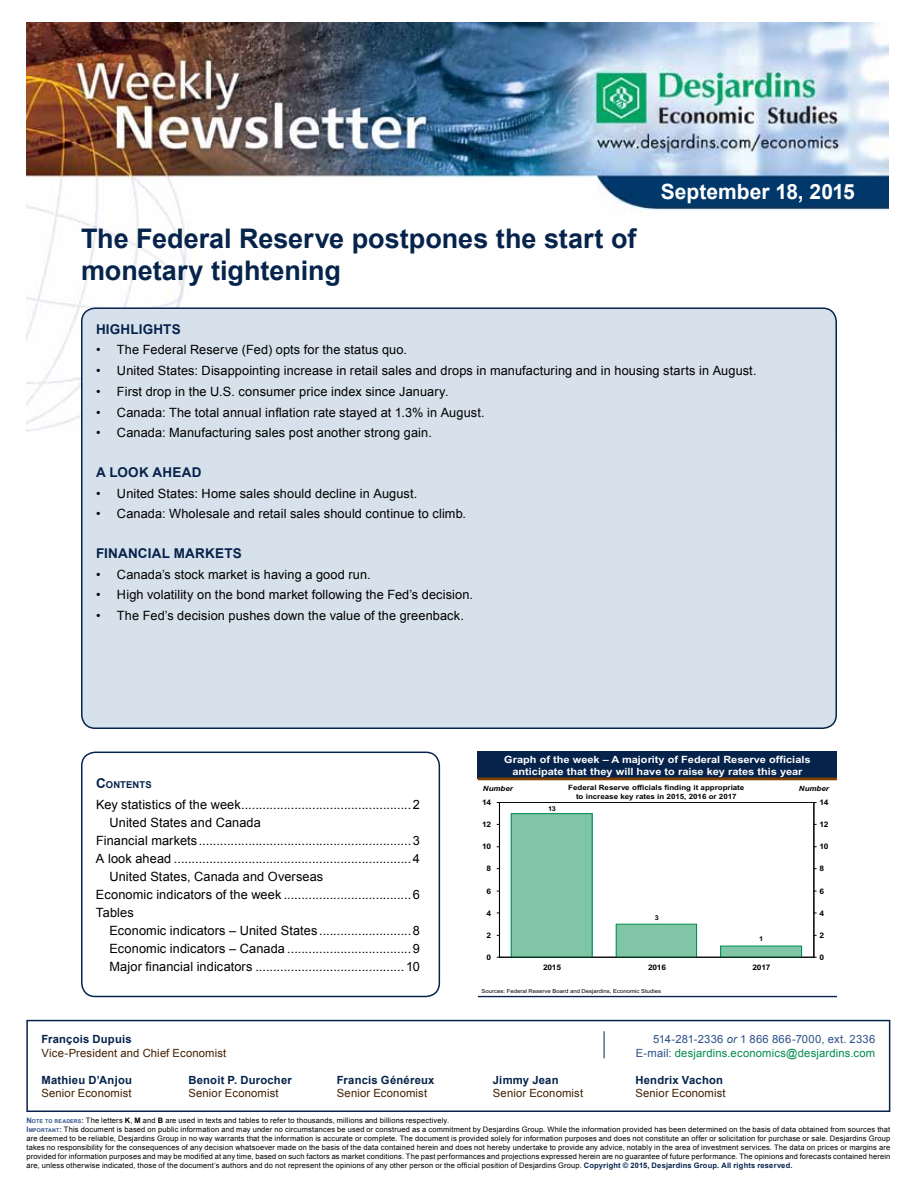
<style>
.page{position:relative;width:918px;height:1188px;background:#fff}
.page>*{position:absolute;margin:0;border:0;box-sizing:border-box;transform-origin:0 0}
.t1{font:700 27px/32.4px "Arial";color:#05234b}
.t2{font:700 21px "Arial";color:#fff}
.t3{font:700 13.5px "Arial";letter-spacing:.015em;color:#05234b}
.t4{font:12.75px "Arial";letter-spacing:.01em;color:#000}
.t5{font:11.25px "Arial";letter-spacing:.015em;color:#401f00}
.t6{font:700 11.25px "Arial";letter-spacing:.02em;color:#05234b}
.t7{font:11.25px "Arial";letter-spacing:.015em;color:#008b4d}
.t8{font:11.25px "Arial";letter-spacing:.025em;color:#2d5088}
.t9{font:700 10.05px/12px "Arial";color:#fff;text-align:center;scale:1.1 1}
.t10{font:700 9.45px "Arial";letter-spacing:.015em;color:#05234b}
.t11{font:700 7.65px "Arial";letter-spacing:-.025em;color:#000;scale:1.1 1}
.t12{font:7.5px/9px "Arial";letter-spacing:.02em;color:#000}
.t13{font:700 7.2px/8.7px "Arial";color:#000;text-align:center;scale:1.1 1}
.t14{font:italic 700 7.2px "Arial";color:#000;scale:1.1 1}
.t15{font:700 6.6px "Arial";color:#000;scale:1.1 1}
.t16{font:5.4px "Arial";letter-spacing:.005em;color:#000;scale:1.1 1}
.s1{font-size:13.5px}
.s2{font-style:italic}
.s3{color:#2d5088}
.s4{font-weight:700;color:#2d5088}
.s5{font-weight:700;font-size:5.25px;color:#2d5088}
.s6{font-weight:700}
.s7{font-weight:700;color:#05234b}
</style>
<div class="page">
<img style="left:26px;top:23px;width:862px;height:409px">
<svg style="left:26px;top:1019px;width:865px;height:93px"></svg>
<svg style="left:604px;top:1031px;width:1px;height:27px"></svg>
<div style="left:82px;top:308px;width:754px;height:420px;background:#d7e1eb;border-radius:14px"></div>
<div style="left:81px;top:307px;width:756px;height:422px;border:2px solid #05234b;border-radius:14px"></div>
<div style="left:81px;top:752px;width:359px;height:245px;border:2px solid #05234b;border-radius:14px"></div>
<div style="left:478px;top:751px;width:359px;height:28px;background:#05234b"></div>
<hr style="left:478px;top:777px;width:359px;height:3px;background:#803f00">
<hr style="left:478px;top:996px;width:359px;height:1px;background:#05234b">
<hr style="left:499px;top:802px;width:315px;height:1px;background:#000">
<div style="left:511px;top:814px;width:81px;height:143px;background:#7fc5a6"></div>
<div style="left:511px;top:813px;width:81px;height:144px;border:1px solid #008b4d"></div>
<div style="left:616px;top:924px;width:81px;height:33px;background:#7fc5a6"></div>
<div style="left:616px;top:924px;width:81px;height:33px;border:1px solid #008b4d"></div>
<div style="left:721px;top:946px;width:81px;height:11px;background:#7fc5a6"></div>
<hr style="left:499px;top:803px;width:1px;height:154px;background:#000">
<hr style="left:499px;top:957px;width:315px;height:1px;background:#000">
<hr style="left:814px;top:803px;width:1px;height:154px;background:#000">
<h2 class="t2" style="left:661px;top:178px;width:195px">September 18, 2015</h2>
<h1 class="t1" style="left:81px;top:223px;width:557px">The Federal Reserve postpones the start of monetary tightening</h1>
<h3 class="t3" style="left:96px;top:320px;width:57px">High lights</h3>
<h3 class="t4" style="left:96px;top:342px;width:313px">• The Federal Reserve (Fed) opts for the status quo.</h3>
<h3 class="t4" style="left:96px;top:362px;width:662px">• United States: Disappointing increase in retail sales and drops in manufacturing and in housing starts in August.</h3>
<h3 class="t4" style="left:96px;top:383px;width:354px">• First drop in the U.S. consumer price index since January.</h3>
<h3 class="t4" style="left:96px;top:404px;width:390px">• Canada: The total annual inflation rate stayed at 1.3% in August.</h3>
<h3 class="t4" style="left:96px;top:424px;width:337px">• Canada: Manufacturing sales post another strong gain.</h3>
<h3 class="t3" style="left:96px;top:463px;width:97px">A look ah ead</h3>
<h3 class="t4" style="left:96px;top:485px;width:323px">• United States: Home sales should decline in August.</h3>
<h3 class="t4" style="left:96px;top:505px;width:372px">• Canada: Wholesale and retail sales should continue to climb.</h3>
<h3 class="t3" style="left:96px;top:544px;width:89px">Financial mark</h3>
<h3 class="t3" style="left:215px;top:544px;width:19px">ets</h3>
<h3 class="t4" style="left:96px;top:566px;width:276px">• Canada’s stock market is having a good run.</h3>
<h3 class="t4" style="left:96px;top:586px;width:379px">• High volatility on the bond market following the Fed’s decision.</h3>
<h3 class="t4" style="left:96px;top:607px;width:369px">• The Fed’s decision pushes down the value of the greenback.</h3>
<p class="t10" style="left:96px;top:778px;width:57px"><span class="s1">C</span>ONTENTS</p>
<h3 class="t4" style="left:96px;top:796px;width:326px">Key statistics of the week................................................2</h3>
<h3 class="t4" style="left:110px;top:814px;width:153px">United States and Canada</h3>
<h3 class="t4" style="left:96px;top:832px;width:325px">Financial markets............................................................3</h3>
<h3 class="t4" style="left:96px;top:850px;width:325px">A look ahead ...................................................................4</h3>
<h3 class="t4" style="left:109px;top:868px;width:215px">United States, Canada and Overseas</h3>
<h3 class="t4" style="left:96px;top:886px;width:326px">Economic indicators of the week ....................................6</h3>
<h3 class="t4" style="left:96px;top:904px;width:39px">Tables</h3>
<h3 class="t4" style="left:109px;top:922px;width:312px">Economic indicators – United States ..........................8</h3>
<h3 class="t4" style="left:109px;top:940px;width:312px">Economic indicators – Canada ...................................9</h3>
<h3 class="t4" style="left:109px;top:958px;width:312px">Major financial indicators .......................................... 10</h3>
<h3 class="t9" style="left:504px;top:754px;width:280px">Graph of the week – A majority of Federal Reserve officials anticipate that they will have to raise key rates this year</h3>
<p class="t13" style="left:568px;top:784px;width:162px">Federal Reserve officials finding it appropriate to increase key rates in 2015, 2016 or 2017</p>
<p class="t14" style="left:483px;top:784px;width:29px">Number</p>
<p class="t14" style="left:799px;top:784px;width:29px">Number</p>
<p class="t11" style="left:482px;top:798px;width:10px">14</p>
<p class="t11" style="left:819px;top:798px;width:10px">14</p>
<p class="t15" style="left:548px;top:804px;width:9px">13</p>
<p class="t11" style="left:482px;top:820px;width:10px">12</p>
<p class="t11" style="left:819px;top:820px;width:10px">12</p>
<p class="t11" style="left:482px;top:842px;width:10px">10</p>
<p class="t11" style="left:819px;top:842px;width:10px">10</p>
<p class="t11" style="left:487px;top:864px;width:6px">8</p>
<p class="t11" style="left:819px;top:864px;width:6px">8</p>
<p class="t11" style="left:487px;top:886px;width:6px">6</p>
<p class="t11" style="left:819px;top:886px;width:6px">6</p>
<p class="t11" style="left:487px;top:908px;width:6px">4</p>
<p class="t15" style="left:655px;top:913px;width:5px">3</p>
<p class="t11" style="left:819px;top:908px;width:6px">4</p>
<p class="t11" style="left:487px;top:931px;width:6px">2</p>
<p class="t15" style="left:759px;top:935px;width:5px">1</p>
<p class="t11" style="left:819px;top:931px;width:6px">2</p>
<p class="t11" style="left:487px;top:953px;width:6px">0</p>
<p class="t11" style="left:819px;top:953px;width:6px">0</p>
<p class="t11" style="left:543px;top:963px;width:18px">2015</p>
<p class="t11" style="left:648px;top:963px;width:18px">2016</p>
<p class="t11" style="left:752px;top:963px;width:18px">2017</p>
<p class="t16" style="left:481px;top:988px;width:165px">Sources: Federal Reserve Board and Desjardins, Economic Studies</p>
<h3 class="t6" style="left:41px;top:1032px;width:92px">François Dupuis</h3>
<h3 class="t8" style="left:653px;top:1032px;width:224px">514-281-2336 <span class="s2">or</span> 1 866 866-7000, ext. 2336</h3>
<h3 class="t5" style="left:41px;top:1045px;width:186px">Vice-President and Chief Economist</h3>
<h3 class="t7" style="left:636px;top:1045px;width:241px"><span class="s3">E-mail:</span> desjardins.economics@desjardins.com</h3>
<h3 class="t6" style="left:41px;top:1072px;width:92px">Mathieu D’Anjou</h3>
<h3 class="t6" style="left:188px;top:1072px;width:105px">Benoit P. Durocher</h3>
<h3 class="t6" style="left:337px;top:1072px;width:99px">Francis Généreux</h3>
<h3 class="t6" style="left:493px;top:1072px;width:67px">Jimmy Jean</h3>
<h3 class="t6" style="left:635px;top:1072px;width:89px">Hendrix Vachon</h3>
<h3 class="t5" style="left:41px;top:1086px;width:92px">Senior Economist</h3>
<h3 class="t5" style="left:188px;top:1086px;width:92px">Senior Economist</h3>
<h3 class="t5" style="left:337px;top:1086px;width:92px">Senior Economist</h3>
<h3 class="t5" style="left:493px;top:1086px;width:92px">Senior Economist</h3>
<h3 class="t5" style="left:635px;top:1086px;width:92px">Senior Economist</h3>
<p class="t12" style="left:26px;top:1116px;width:866px"><span class="s4">N</span><span class="s5">OTE TO READERS</span><span class="s4">:</span> The letters <span class="s6">K</span>, <span class="s6">M</span> and <span class="s6">B</span> are used in texts and tables to refer to thousands, millions and billions respectively.<br><span class="s4">I</span><span class="s5">MPORTANT</span><span class="s4">:</span> This document is based on public information and may under no circumstances be used or construed as a commitment by Desjardins Group. While the information provided has been determined on the basis of data obtained from sources that are deemed to be reliable, Desjardins Group in no way warrants that the information is accurate or complete. The document is provided solely for information purposes and does not constitute an offer or solicitation for purchase or sale. Desjardins Group takes no responsibility for the consequences of any decision whatsoever made on the basis of the data contained herein and does not hereby undertake to provide any advice, notably in the area of investment services. The data on prices or margins are provided for information purposes and may be modified at any time, based on such factors as market conditions. The past performances and projections expressed herein are no guarantee of future performance. The opinions and forecasts contained herein are, unless otherwise indicated, those of the document’s authors and do not represent the opinions of any other person or the official position of Desjardins Group. <span class="s7">Copyright © 2015, Desjardins Group. All rights reserved.</span></p>
</div>
